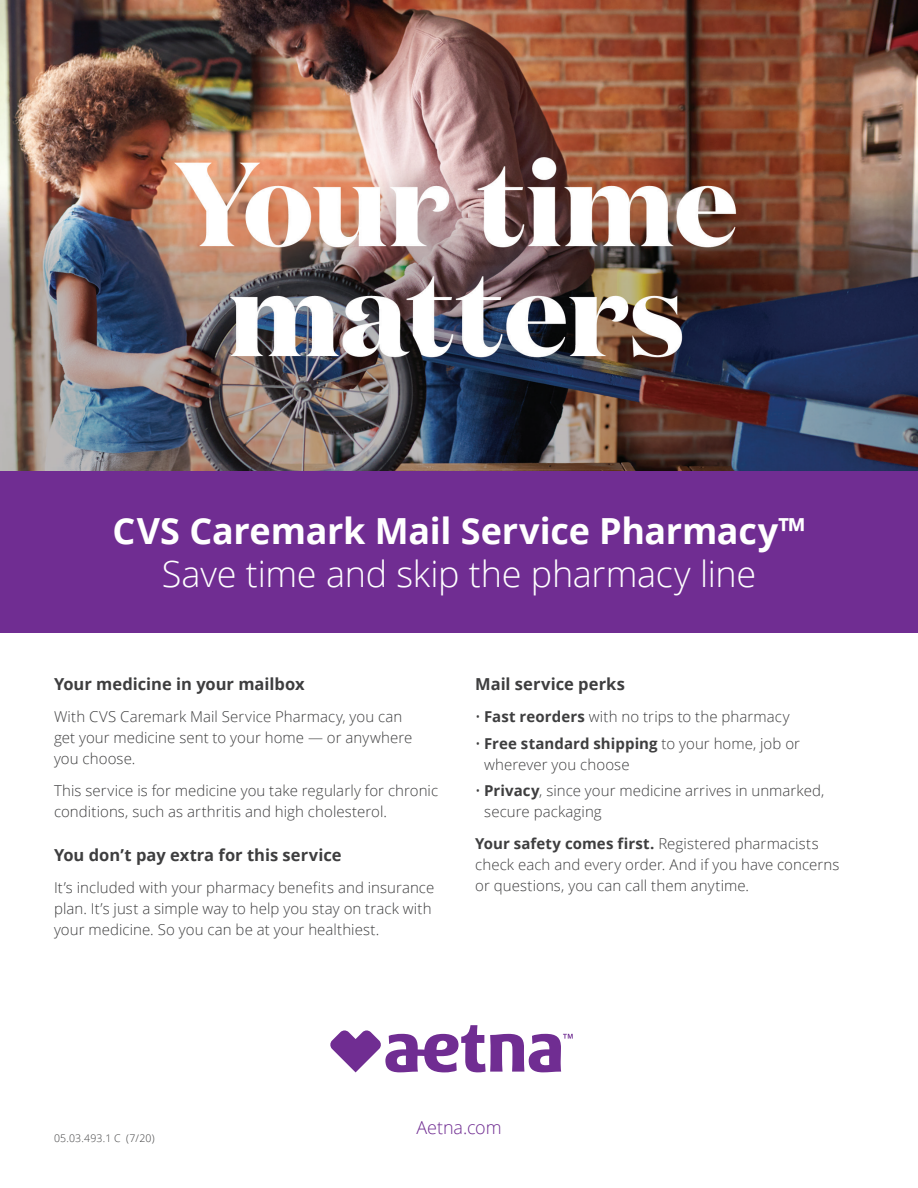
<style>
.page{position:relative;width:918px;height:1188px;background:#fff}
.page>*{position:absolute;margin:0;border:0;box-sizing:border-box;transform-origin:0 0}
.t1{font:700 36px "Open Sans";letter-spacing:-.01em;color:#fff}
.t2{font:300 36px "Open Sans";letter-spacing:-.01em;color:#fff}
.t3{font:300 18px "Open Sans";letter-spacing:-.005em;color:#702d92}
.t4{font:700 16.5px "Open Sans";color:#3e3e3f}
.t5{font:300 15px/21px "Open Sans";letter-spacing:.005em;color:#3e3e3f}
.t6{font:300 10.5px "Open Sans";letter-spacing:.02em;color:#3e3e3f}
.s1{font-weight:700}
</style>
<div class="page">
<img style="left:0;top:0;width:918px;height:471px">
<div style="left:0;top:471px;width:918px;height:162px;background:#702d92"></div>
<svg style="left:330px;top:1025px;width:243px;height:47px"></svg>
<h1 class="t1" style="left:113px;top:506px;width:694px">CVS Caremark Mail Service Pharmacy™</h1>
<h2 class="t2" style="left:162px;top:550px;width:596px">Save time and skip the pharmacy line</h2>
<h3 class="t4" style="left:54px;top:673px;width:252px">Your medicine in your mailbox</h3>
<p class="t5" style="left:54px;top:706px;width:360px">With CVS Caremark Mail Service Pharmacy, you can get your medicine sent to your home — or anywhere you choose.</p>
<p class="t5" style="left:54px;top:780px;width:386px">This service is for medicine you take regularly for chronic conditions, such as arthritis and high cholesterol.</p>
<h3 class="t4" style="left:54px;top:843px;width:289px">You don’t pay extra for this service</h3>
<p class="t5" style="left:54px;top:876px;width:382px">It’s included with your pharmacy benefits and insurance plan. It’s just a simple way to help you stay on track with your medicine. So you can be at your healthiest.</p>
<h3 class="t4" style="left:475px;top:673px;width:151px">Mail service perks</h3>
<p class="t5" style="left:475px;top:706px;width:316px">• <span class="s1">Fast reorders</span> with no trips to the pharmacy</p>
<p class="t5" style="left:484px;top:732px;width:317px;text-indent:-9px">• <span class="s1">Free standard shipping</span> to your home, job or wherever you choose</p>
<p class="t5" style="left:484px;top:780px;width:342px;text-indent:-9px">• <span class="s1">Privacy</span>, since your medicine arrives in unmarked, secure packaging</p>
<p class="t5" style="left:475px;top:832px;width:366px"><span class="s1">Your safety comes first.</span> Registered pharmacists check each and every order. And if you have concerns or questions, you can call them anytime.</p>
<p class="t6" style="left:54px;top:1131px;width:102px">05.03.493.1 C (7/20)</p>
<p class="t3" style="left:416px;top:1115px;width:87px">Aetna.com</p>
</div>
